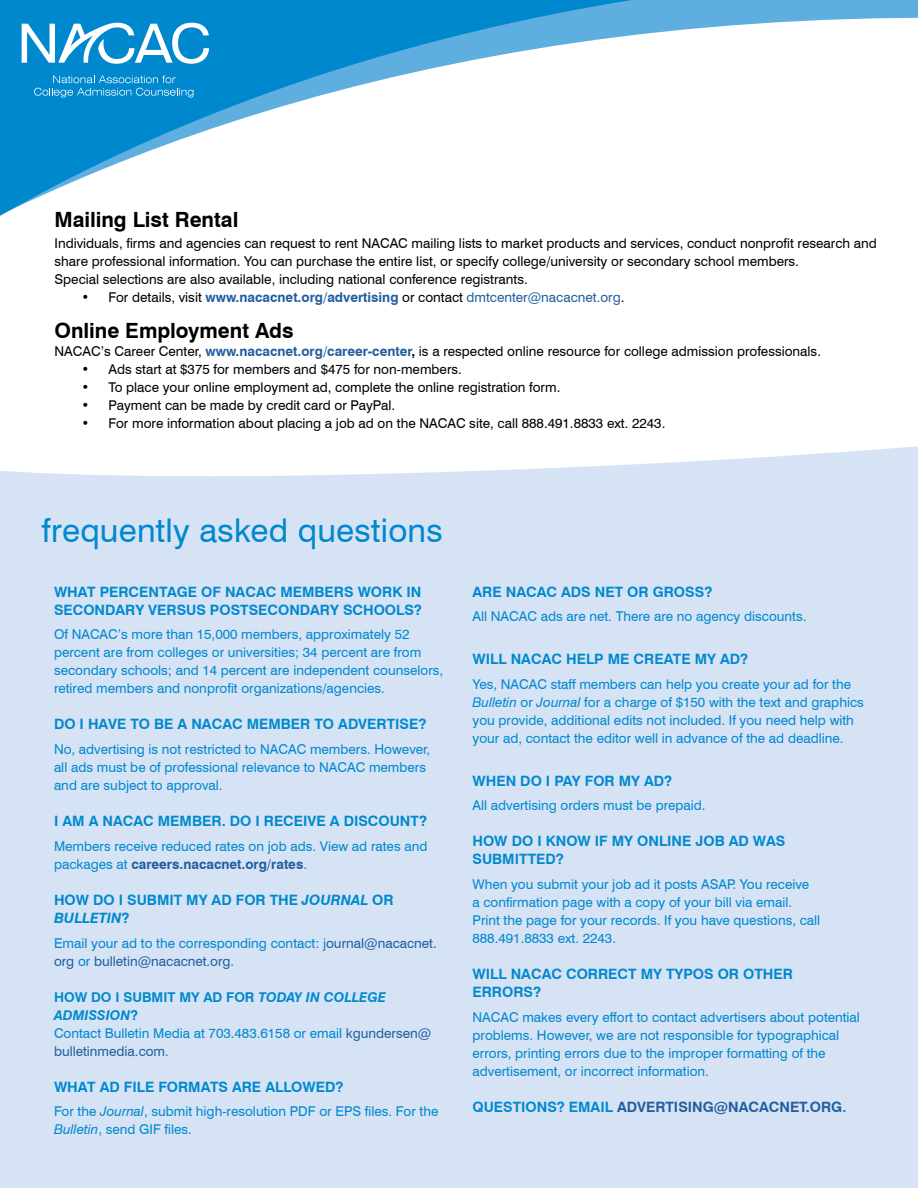
<style>
.page{position:relative;width:918px;height:1188px;background:#fff}
.page>*{position:absolute;margin:0;border:0;box-sizing:border-box;transform-origin:0 0}
.t1{font:32.85px "Swiss 721 BT";letter-spacing:.01em;color:#0088ce}
.t2{font:700 21px "Swiss 721 BT";color:#000}
.t3{font:700 14.25px/18px "Swiss 721 BT";color:#0088ce}
.t4{font:700 14.25px "Swiss 721 BT";color:#215e9e}
.t5{font:13.5px/18px "Swiss 721 BT";color:#0088ce}
.t6{font:13.5px/18px "Swiss 721 BT";color:#000}
.t7{font:700 13.5px "Swiss 721 BT";color:#215e9e}
.s1{font-weight:400;color:#000}
.s2{font-weight:400}
.s3{font-weight:700;color:#215e9e}
.s4{font-weight:700}
.s5{font-style:italic}
.s6{color:#215e9e}
.s7{font-weight:700;font-style:italic}
.s8{color:#0088ce}
</style>
<div class="page">
<svg style="left:0;top:0;width:918px;height:216px"></svg>
<svg style="left:22px;top:23px;width:187px;height:41px"></svg>
<svg style="left:34px;top:75px;width:159px;height:23px"></svg>
<svg style="left:0;top:446px;width:918px;height:47px;fill:#d5e3f5"></svg>
<div style="left:0;top:493px;width:918px;height:695px;background:#d5e3f5"></div>
<h2 class="t2" style="left:55px;top:207px;width:185px">Mailing List Rental</h2>
<p class="t6" style="left:55px;top:234px;width:824px">Individuals, firms and agencies can request to rent NACAC mailing lists to market products and services, conduct nonprofit research and share professional information. You can purchase the entire list, or specify college/university or secondary school members.<br>Special selections are also available, including national conference registrants.</p>
<p class="t7" style="left:82px;top:289px;width:544px"><span class="s1">• For details, visit</span> www.nacacnet.org/advertising <span class="s1">or contact</span> <span class="s2">dmtcenter@nacacnet.org</span><span class="s1">.</span></p>
<h2 class="t2" style="left:55px;top:318px;width:241px">Online Employment Ads</h2>
<p class="t6" style="left:55px;top:342px;width:768px">NACAC’s Career Center, <span class="s3">www.nacacnet.org/career-center</span><span class="s4">,</span> is a respected online resource for college admission professionals.</p>
<p class="t6" style="left:82px;top:360px;width:382px">• Ads start at $375 for members and $475 for non-members.</p>
<p class="t6" style="left:82px;top:378px;width:480px">• To place your online employment ad, complete the online registration form.</p>
<p class="t6" style="left:82px;top:396px;width:315px">• Payment can be made by credit card or PayPal.</p>
<p class="t6" style="left:82px;top:414px;width:585px">• For more information about placing a job ad on the NACAC site, call 888.491.8833 ext. 2243.</p>
<h1 class="t1" style="left:42px;top:511px;width:402px">frequently asked questions</h1>
<p class="t3" style="left:54px;top:582px;width:369px">WHAT PERCENTAGE OF NACAC MEMBERS WORK IN<br>SECONDARY VERSUS POSTSECONDARY SCHOOLS?</p>
<p class="t5" style="left:54px;top:625px;width:391px">Of NACAC’s more than 15,000 members, approximately 52 percent are from colleges or universities; 34 percent are from secondary schools; and 14 percent are independent counselors, retired members and nonprofit organizations/agencies.</p>
<p class="t3" style="left:54px;top:715px;width:374px">DO I HAVE TO BE A NACAC MEMBER TO ADVERTISE?</p>
<p class="t5" style="left:54px;top:740px;width:378px">No, advertising is not restricted to NACAC members. However, all ads must be of professional relevance to NACAC members and are subject to approval.</p>
<p class="t3" style="left:54px;top:812px;width:374px">I AM A NACAC MEMBER. DO I RECEIVE A DISCOUNT?</p>
<p class="t5" style="left:54px;top:837px;width:375px">Members receive reduced rates on job ads. View ad rates and packages at <span class="s3">careers.nacacnet.org/rates</span>.</p>
<p class="t3" style="left:54px;top:891px;width:341px">HOW DO I SUBMIT MY AD FOR THE <span class="s5">JOURNAL</span> OR<br><span class="s5">BULLETIN</span>?</p>
<p class="t5" style="left:54px;top:934px;width:384px">Email your ad to the corresponding contact: j<span class="s6">ournal@nacacnet. org</span> or <span class="s6">bulletin@nacacnet.org</span>.</p>
<p class="t5" style="left:54px;top:988px;width:379px"><span class="s4">HOW DO I SUBMIT MY AD FOR</span> <span class="s7">TODAY IN COLLEGE ADMISSION</span><span class="s4">?<br></span>Contact Bulletin Media at 703.483.6158 or email <span class="s6">kgundersen@ bulletinmedia.com</span>.</p>
<p class="t3" style="left:54px;top:1077px;width:291px">WHAT AD FILE FORMATS ARE ALLOWED?</p>
<p class="t5" style="left:54px;top:1102px;width:386px">For the <span class="s5">Journal</span>, submit high-resolution PDF or EPS files. For the<br><span class="s5">Bulletin</span>, send GIF files.</p>
<p class="t3" style="left:472px;top:582px;width:241px">ARE NACAC ADS NET OR GROSS?</p>
<p class="t5" style="left:472px;top:607px;width:335px">All NACAC ads are net. There are no agency discounts.</p>
<p class="t3" style="left:472px;top:650px;width:277px">WILL NACAC HELP ME CREATE MY AD?</p>
<p class="t5" style="left:472px;top:675px;width:393px">Yes, NACAC staff members can help you create your ad for the <span class="s5">Bulletin</span> or <span class="s5">Journal</span> for a charge of $150 with the text and graphics you provide, additional edits not included. If you need help with your ad, contact the editor well in advance of the ad deadline.</p>
<p class="t3" style="left:472px;top:771px;width:201px">WHEN DO I PAY FOR MY AD?</p>
<p class="t5" style="left:472px;top:796px;width:235px">All advertising orders must be prepaid.</p>
<p class="t3" style="left:472px;top:832px;width:314px">HOW DO I KNOW IF MY ONLINE JOB AD WAS<br>SUBMITTED?</p>
<p class="t5" style="left:472px;top:875px;width:349px">When you submit your job ad it posts ASAP. You receive<br>a confirmation page with a copy of your bill via email.<br>Print the page for your records. If you have questions, call 888.491.8833 ext. 2243.</p>
<p class="t3" style="left:472px;top:965px;width:322px">WILL NACAC CORRECT MY TYPOS OR OTHER<br>ERRORS?</p>
<p class="t5" style="left:472px;top:1008px;width:389px">NACAC makes every effort to contact advertisers about potential problems. However, we are not responsible for typographical errors, printing errors due to the improper formatting of the advertisement, or incorrect information.</p>
<p class="t4" style="left:472px;top:1098px;width:375px"><span class="s8">QUESTIONS? EMAIL</span> ADVERTISING@NACACNET.ORG<span class="s8">.</span></p>
</div>
